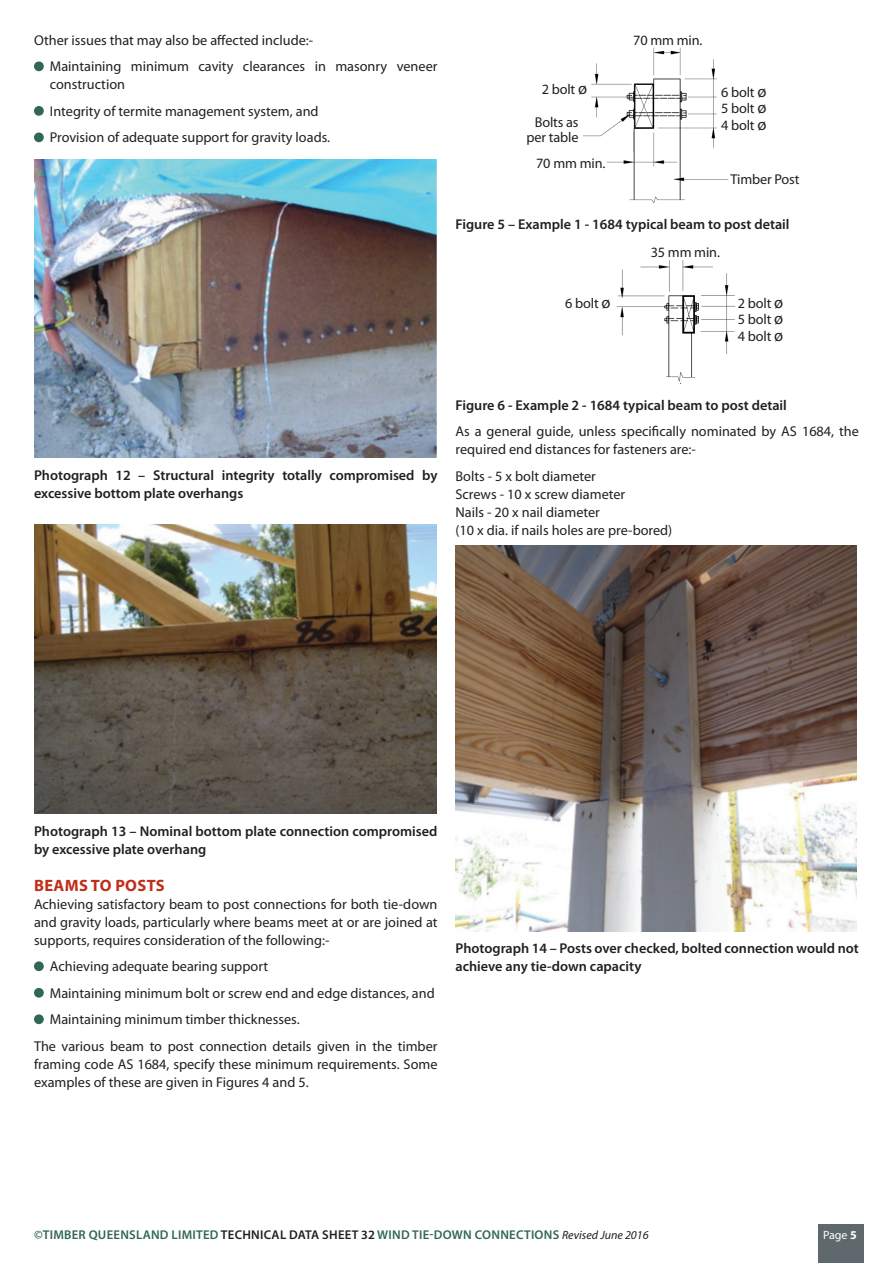
<style>
.page{position:relative;width:893px;height:1263px;background:#fff}
.page>*{position:absolute;margin:0;border:0;box-sizing:border-box;transform-origin:0 0}
.heading{font:700 16.5px "Myriad Pro";letter-spacing:.02em;color:#c02d19}
.body_text{font:14.25px/18px "Myriad Pro";color:#231f20;text-align:justify}
.Figure_Text{font:600 14.25px/18px "Myriad Pro";color:#231f20}
.t1{font:600 12.75px "Myriad Pro";letter-spacing:.02em;color:#306756}
.t2{font:12px "Myriad Pro";color:#fff}
.s1{font-size:16.5px}
.s2{color:#231f20}
.s3{font-weight:400;font-style:italic;font-size:12px;color:#231f20}
.s4{font-weight:700}
</style>
<div class="page">
<div style="left:818px;top:1225px;width:45px;height:38px;background:#5f696d"></div>
<div style="left:34px;top:61px;width:10px;height:10px;background:#306756;border-radius:50%"></div>
<div style="left:34px;top:106px;width:10px;height:10px;background:#306756;border-radius:50%"></div>
<div style="left:34px;top:132px;width:10px;height:10px;background:#306756;border-radius:50%"></div>
<img style="left:35px;top:160px;width:402px;height:298px">
<img style="left:35px;top:525px;width:402px;height:289px">
<div style="left:34px;top:961px;width:10px;height:10px;background:#306756;border-radius:50%"></div>
<div style="left:34px;top:988px;width:10px;height:10px;background:#306756;border-radius:50%"></div>
<div style="left:34px;top:1014px;width:10px;height:10px;background:#306756;border-radius:50%"></div>
<img style="left:583px;top:47px;width:146px;height:155px">
<img style="left:617px;top:260px;width:119px;height:123px">
<img style="left:455px;top:545px;width:401px;height:386px">
<p class="body_text" style="left:34px;top:31px;width:281px">Other issues that may also be affected include:-</p>
<p class="body_text" style="left:50px;top:58px;width:389px">Maintaining minimum cavity clearances in masonry veneer construction</p>
<p class="body_text" style="left:50px;top:102px;width:270px">Integrity of termite management system, and</p>
<p class="body_text" style="left:50px;top:129px;width:282px">Provision of adequate support for gravity loads.</p>
<p class="body_text" style="left:542px;top:81px;width:47px">2 bolt <span class="s1">ø</span></p>
<p class="body_text" style="left:527px;top:115px;width:53px;line-height:15px;text-align:center">Bolts as per table</p>
<p class="body_text" style="left:536px;top:154px;width:71px">70 mm min.</p>
<p class="body_text" style="left:633px;top:31px;width:71px">70 mm min.</p>
<p class="body_text" style="left:721px;top:84px;width:47px;line-height:16.5px">6 bolt <span class="s1">ø </span>5 bolt <span class="s1">ø </span>4 bolt <span class="s1">ø</span></p>
<p class="body_text" style="left:730px;top:170px;width:71px">Timber Post</p>
<p class="Figure_Text" style="left:455px;top:215px;width:336px">Figure 5 – Example 1 - 1684 typical beam to post detail</p>
<p class="body_text" style="left:651px;top:243px;width:71px">35 mm min.</p>
<p class="body_text" style="left:565px;top:294px;width:47px">6 bolt <span class="s1">ø</span></p>
<p class="body_text" style="left:738px;top:295px;width:47px;line-height:16.5px">2 bolt <span class="s1">ø </span>5 bolt <span class="s1">ø </span>4 bolt <span class="s1">ø</span></p>
<p class="Figure_Text" style="left:34px;top:466px;width:405px">Photograph 12 – Structural integrity totally compromised by excessive bottom plate overhangs</p>
<p class="Figure_Text" style="left:455px;top:395px;width:333px">Figure 6 - Example 2 - 1684 typical beam to post detail</p>
<p class="body_text" style="left:455px;top:423px;width:405px">As a general guide, unless specifically nominated by AS 1684, the required end distances for fasteners are:-</p>
<p class="body_text" style="left:455px;top:467px;width:142px">Bolts - 5 x bolt diameter</p>
<p class="body_text" style="left:455px;top:485px;width:171px">Screws - 10 x screw diameter</p>
<p class="body_text" style="left:455px;top:503px;width:146px">Nails - 20 x nail diameter</p>
<p class="body_text" style="left:455px;top:521px;width:218px">(10 x dia. if nails holes are pre-bored)</p>
<p class="Figure_Text" style="left:34px;top:822px;width:405px">Photograph 13 – Nominal bottom plate connection compromised by excessive plate overhang</p>
<p class="heading" style="left:34px;top:876px;width:132px">BEAMS TO POSTS</p>
<p class="body_text" style="left:34px;top:895px;width:405px">Achieving satisfactory beam to post connections for both tie-down and gravity loads, particularly where beams meet at or are joined at supports, requires consideration of the following:-</p>
<p class="body_text" style="left:50px;top:958px;width:220px">Achieving adequate bearing support</p>
<p class="body_text" style="left:50px;top:984px;width:386px">Maintaining minimum bolt or screw end and edge distances, and</p>
<p class="body_text" style="left:50px;top:1011px;width:251px">Maintaining minimum timber thicknesses.</p>
<p class="body_text" style="left:34px;top:1037px;width:405px">The various beam to post connection details given in the timber framing code AS 1684, specify these minimum requirements. Some examples of these are given in Figures 4 and 5.</p>
<p class="Figure_Text" style="left:455px;top:939px;width:405px">Photograph 14 – Posts over checked, bolted connection would not achieve any tie-down capacity</p>
<p class="t1" style="left:34px;top:1226px;width:616px">©TIMBER QUEENSLAND LIMITED <span class="s2">TECHNICAL DATA SHEET 32</span> WIND TIE-DOWN CONNECTIONS <span class="s3">Revised June 2016</span></p>
<p class="t2" style="left:823px;top:1228px;width:35px">Page <span class="s4">5</span></p>
</div>
